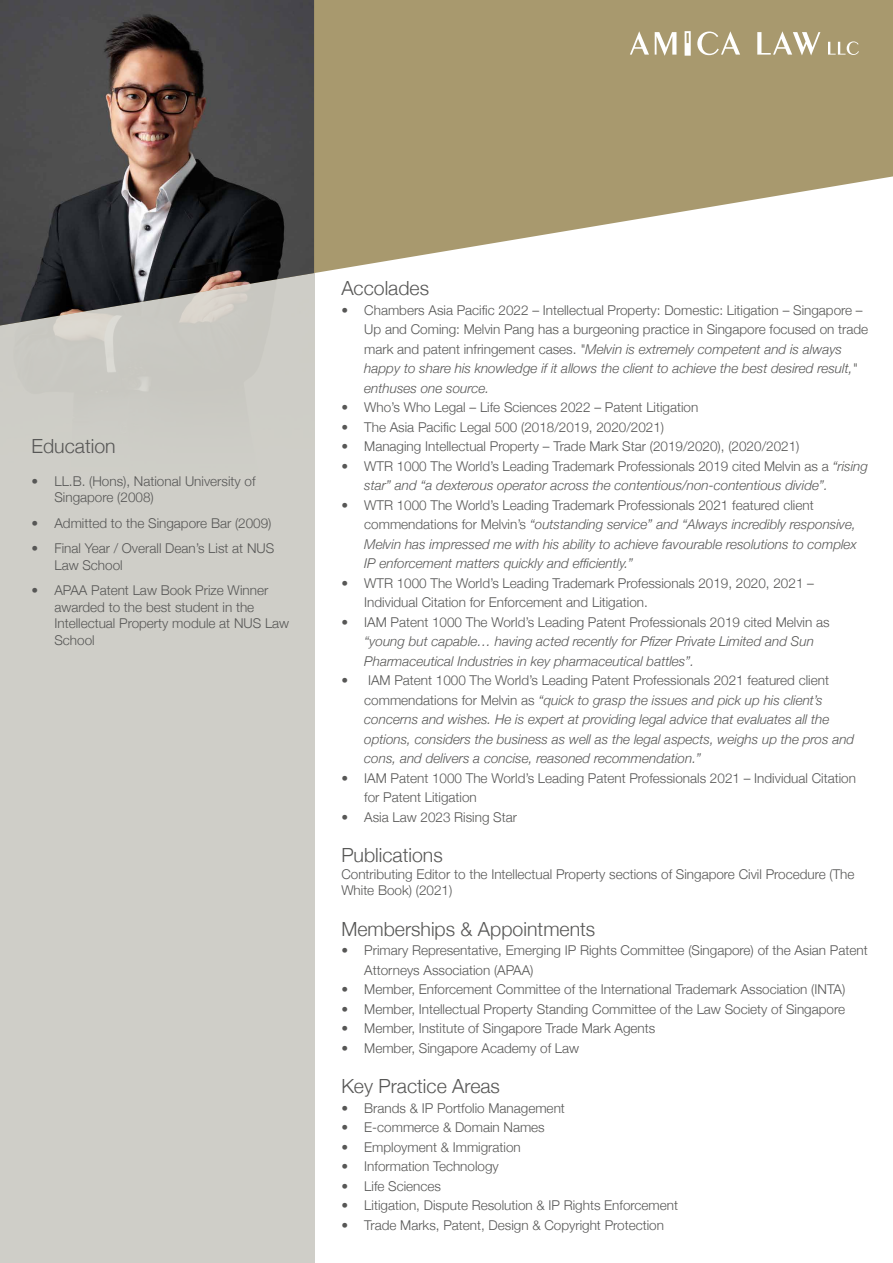
<style>
.page{position:relative;width:893px;height:1263px;background:#fff}
.page>*{position:absolute;margin:0;border:0;box-sizing:border-box;transform-origin:0 0}
.t1{font:300 19.5px "Helvetica Neue";color:#575756}
.t2{font:300 13.5px/19.5px "Helvetica Neue";color:#575756}
.t3{font:italic 300 13.5px/19.5px "Helvetica Neue";color:#575756}
.s1{font-style:italic}
.s2{font-style:normal}
</style>
<div class="page">
<svg style="left:314px;top:0;width:579px;height:325px;fill:#a8996e"></svg>
<img style="left:0;top:0;width:314px;height:325px">
<svg style="left:630px;top:31px;width:190px;height:25px"></svg>
<svg style="left:828px;top:41px;width:31px;height:14px"></svg>
<h1 class="t1" style="left:32px;top:430px;width:86px">Education</h1>
<p class="t2" style="left:54px;top:472px;width:203px;line-height:16.5px;text-indent:-23px">• LL.B. (Hons), National University of<br>Singapore (2008)</p>
<p class="t2" style="left:32px;top:512px;width:242px">• Admitted to the Singapore Bar (2009)</p>
<p class="t2" style="left:54px;top:539px;width:221px;line-height:16.5px;text-indent:-23px">• Final Year / Overall Dean’s List at NUS<br>Law School</p>
<p class="t2" style="left:54px;top:581px;width:236px;line-height:16.5px;text-indent:-23px">• APAA Patent Law Book Prize Winner awarded to the best student in the<br>Intellectual Property module at NUS Law<br>School</p>
<h1 class="t1" style="left:341px;top:272px;width:89px">Accolades</h1>
<p class="t2" style="left:364px;top:299px;width:506px;text-indent:-23px">• Chambers Asia Pacific 2022 – Intellectual Property: Domestic: Litigation – Singapore – Up and Coming: Melvin Pang has a burgeoning practice in Singapore focused on trade mark and patent infringement cases. <span class="s1">"Melvin is extremely competent and is always happy to share his knowledge if it allows the client to achieve the best desired result," enthuses one source.</span></p>
<p class="t2" style="left:341px;top:397px;width:359px">• Who’s Who Legal – Life Sciences 2022 – Patent Litigation</p>
<p class="t2" style="left:341px;top:416px;width:324px">• The Asia Pacific Legal 500 (2018/2019, 2020/2021)</p>
<p class="t2" style="left:341px;top:435px;width:460px">• Managing Intellectual Property – Trade Mark Star (2019/2020), (2020/2021)</p>
<p class="t3" style="left:364px;top:455px;width:505px;text-indent:-23px"><span class="s2">• WTR 1000 The World’s Leading Trademark Professionals 2019 cited Melvin as a</span> “rising star” and “a dexterous operator across the contentious/non-contentious divide”.</p>
<p class="t3" style="left:364px;top:494px;width:494px;text-indent:-23px"><span class="s2">• WTR 1000 The World’s Leading Trademark Professionals 2021 featured client commendations for Melvin’s</span> “outstanding service” and “Always incredibly responsive, Melvin has impressed me with his ability to achieve favourable resolutions to complex IP enforcement matters quickly and efficiently.”</p>
<p class="t2" style="left:364px;top:572px;width:451px;text-indent:-23px">• WTR 1000 The World’s Leading Trademark Professionals 2019, 2020, 2021 –<br>Individual Citation for Enforcement and Litigation.</p>
<p class="t2" style="left:341px;top:611px;width:490px">• IAM Patent 1000 The World’s Leading Patent Professionals 2019 cited Melvin as</p>
<p class="t3" style="left:364px;top:631px;width:451px">“young but capable… having acted recently for Pfizer Private Limited and Sun<br>Pharmaceutical Industries in key pharmaceutical battles”.</p>
<p class="t3" style="left:364px;top:670px;width:492px;text-indent:-23px"><span class="s2">• IAM Patent 1000 The World’s Leading Patent Professionals 2021 featured client commendations for Melvin as</span> “quick to grasp the issues and pick up his client’s concerns and wishes. He is expert at providing legal advice that evaluates all the options, considers the business as well as the legal aspects, weighs up the pros and cons, and delivers a concise, reasoned recommendation.”</p>
<p class="t2" style="left:364px;top:767px;width:493px;text-indent:-23px">• IAM Patent 1000 The World’s Leading Patent Professionals 2021 – Individual Citation for Patent Litigation</p>
<p class="t2" style="left:341px;top:806px;width:177px">• Asia Law 2023 Rising Star</p>
<h1 class="t1" style="left:341px;top:839px;width:103px">Publications</h1>
<p class="t2" style="left:341px;top:865px;width:515px;line-height:16.5px">Contributing Editor to the Intellectual Property sections of Singapore Civil Procedure (The<br>White Book) (2021)</p>
<h1 class="t1" style="left:341px;top:913px;width:255px">Memberships &amp; Appointments</h1>
<p class="t2" style="left:364px;top:940px;width:505px;text-indent:-23px">• Primary Representative, Emerging IP Rights Committee (Singapore) of the Asian Patent<br>Attorneys Association (APAA)</p>
<p class="t2" style="left:341px;top:979px;width:505px">• Member, Enforcement Committee of the International Trademark Association (INTA)</p>
<p class="t2" style="left:341px;top:998px;width:505px">• Member, Intellectual Property Standing Committee of the Law Society of Singapore</p>
<p class="t2" style="left:341px;top:1018px;width:315px">• Member, Institute of Singapore Trade Mark Agents</p>
<p class="t2" style="left:341px;top:1037px;width:239px">• Member, Singapore Academy of Law</p>
<h1 class="t1" style="left:341px;top:1070px;width:160px">Key Practice Areas</h1>
<p class="t2" style="left:341px;top:1097px;width:225px">• Brands &amp; IP Portfolio Management</p>
<p class="t2" style="left:341px;top:1117px;width:205px">• E-commerce &amp; Domain Names</p>
<p class="t2" style="left:341px;top:1136px;width:181px">• Employment &amp; Immigration</p>
<p class="t2" style="left:341px;top:1156px;width:159px">• Information Technology</p>
<p class="t2" style="left:341px;top:1175px;width:101px">• Life Sciences</p>
<p class="t2" style="left:341px;top:1195px;width:338px">• Litigation, Dispute Resolution &amp; IP Rights Enforcement</p>
<p class="t2" style="left:341px;top:1214px;width:324px">• Trade Marks, Patent, Design &amp; Copyright Protection</p>
</div>
